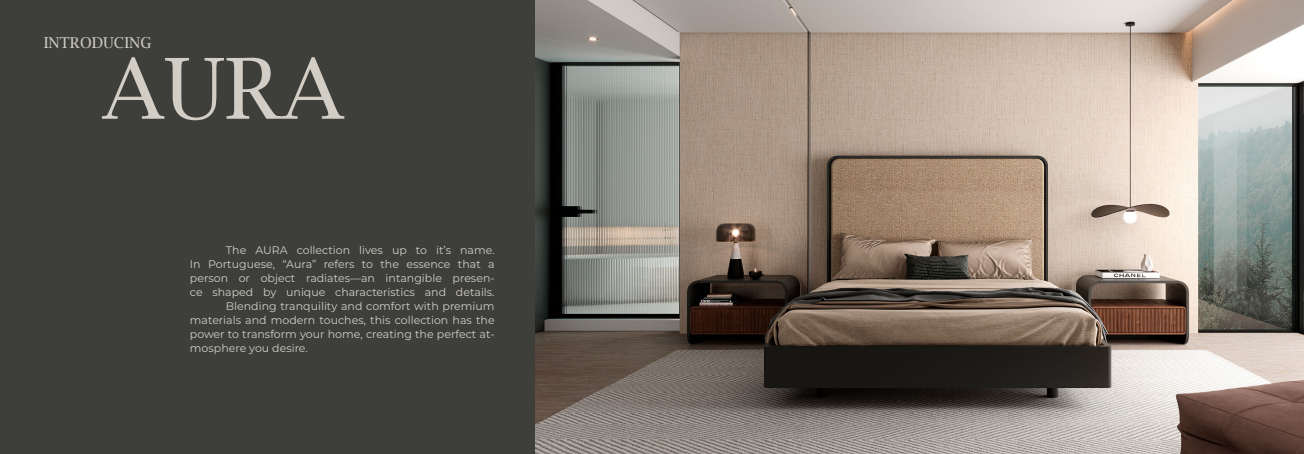
<style>
.page{position:relative;width:1304px;height:454px;background:#fff}
.page>*{position:absolute;margin:0;border:0;box-sizing:border-box;transform-origin:0 0}
.t1{font:84px "Lucida Bright";color:#d2cec5}
.t2{font:15px "Lucida Bright";color:#d2cec5}
.t3{font:11px "Montserrat";color:#d2cec5}
</style>
<div class="page">
<div style="left:0;top:0;width:536px;height:454px;background:#3e3e3b"></div>
<img style="left:536px;top:0;width:768px;height:454px">
<h2 class="t2" style="left:44px;top:34px;width:109px">INTRODUCING</h2>
<h1 class="t1" style="left:102px;top:41px;width:244px">AURA</h1>
<p class="t3" style="left:226px;top:242px;width:270px">The AURA collection lives up to it’s name.</p>
<p class="t3" style="left:190px;top:256px;width:306px">In Portuguese, “Aura” refers to the essence that a</p>
<p class="t3" style="left:190px;top:270px;width:306px">person or object radiates—an intangible presen-</p>
<p class="t3" style="left:190px;top:284px;width:306px">ce shaped by unique characteristics and details.</p>
<p class="t3" style="left:226px;top:298px;width:270px">Blending tranquility and comfort with premium</p>
<p class="t3" style="left:190px;top:312px;width:306px">materials and modern touches, this collection has the</p>
<p class="t3" style="left:190px;top:326px;width:306px">power to transform your home, creating the perfect at-</p>
<p class="t3" style="left:190px;top:340px;width:119px">mosphere you desire.</p>
</div>
